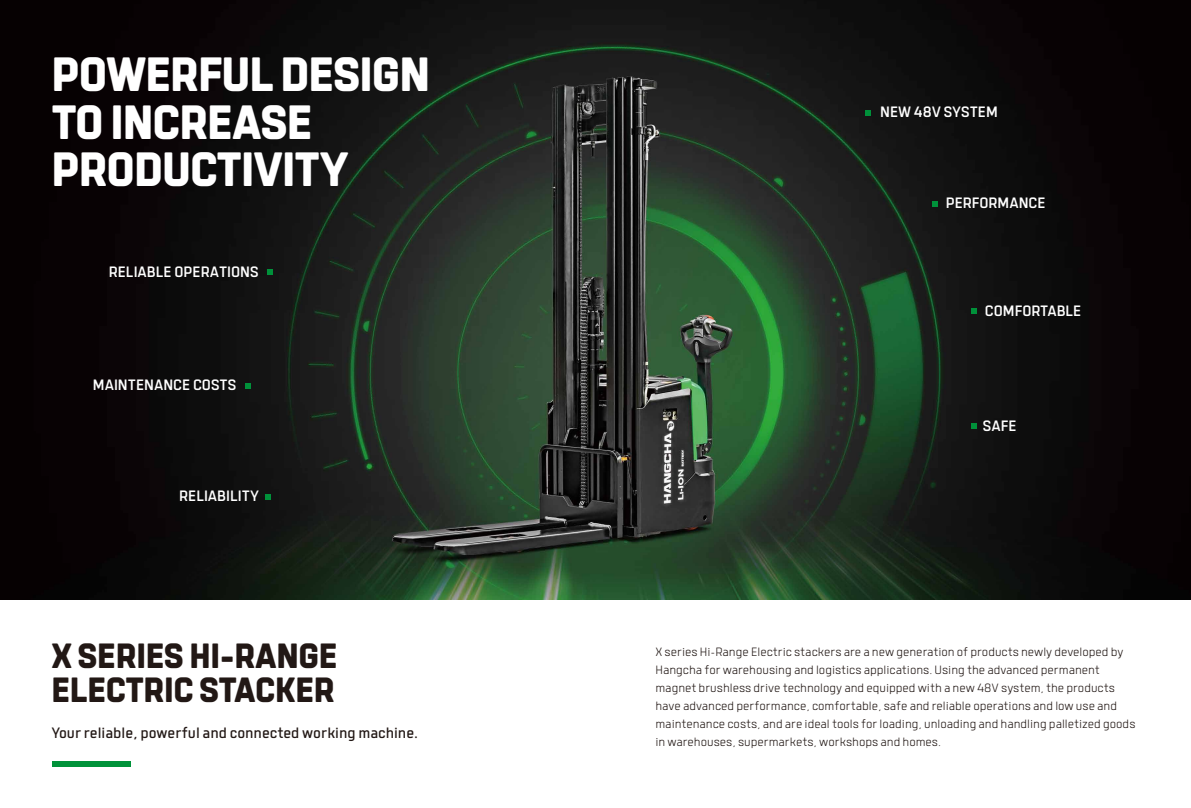
<style>
.page{position:relative;width:1191px;height:808px;background:#fff}
.page>*{position:absolute;margin:0;border:0;box-sizing:border-box;transform-origin:0 0}
.t1{font:900 48px/47.5px "Tomkin";letter-spacing:-.02em;color:#fff}
.t2{font:900 35px/34.7px "Tomkin";letter-spacing:-.01em;color:#221815}
.t3{font:500 15px "Tomkin";color:#fff}
.t4{font:15px "Tomkin";color:#221815}
.t5{font:300 12px/18px "Tomkin";color:#221815}
</style>
<div class="page">
<img style="left:0;top:0;width:1191px;height:599px">
<div style="left:52px;top:762px;width:78px;height:5px;background:#00923a"></div>
<svg style="left:267px;top:269px;width:6px;height:6px"></svg>
<svg style="left:245px;top:383px;width:5px;height:5px"></svg>
<svg style="left:265px;top:494px;width:6px;height:5px"></svg>
<svg style="left:865px;top:110px;width:6px;height:5px"></svg>
<svg style="left:932px;top:201px;width:6px;height:6px"></svg>
<svg style="left:971px;top:308px;width:5px;height:5px"></svg>
<svg style="left:971px;top:423px;width:5px;height:6px"></svg>
<h1 class="t1" style="left:52px;top:50px;width:380px">POWERFUL DESIGN<br>TO INCREASE<br>PRODUCTIVITY</h1>
<p class="t3" style="left:109px;top:262px;width:151px">RELIABLE OPERATIONS</p>
<p class="t3" style="left:93px;top:376px;width:145px">MAINTENANCE COSTS</p>
<p class="t3" style="left:179px;top:487px;width:81px">RELIABILITY</p>
<h2 class="t2" style="left:52px;top:637px;width:288px">X SERIES HI-RANGE<br>ELECTRIC STACKER</h2>
<p class="t4" style="left:52px;top:723px;width:368px">Your reliable, powerful and connected working machine.</p>
<p class="t3" style="left:880px;top:102px;width:119px">NEW 48V SYSTEM</p>
<p class="t3" style="left:945px;top:194px;width:101px">PERFORMANCE</p>
<p class="t3" style="left:985px;top:301px;width:98px">COMFORTABLE</p>
<p class="t3" style="left:983px;top:417px;width:35px">SAFE</p>
<p class="t5" style="left:655px;top:642px;width:481px">X series Hi-Range Electric stackers are a new generation of products newly developed by Hangcha for warehousing and logistics applications. Using the advanced permanent magnet brushless drive technology and equipped with a new 48V system, the products have advanced performance, comfortable, safe and reliable operations and low use and maintenance costs, and are ideal tools for loading, unloading and handling palletized goods in warehouses, supermarkets, workshops and homes.</p>
</div>
